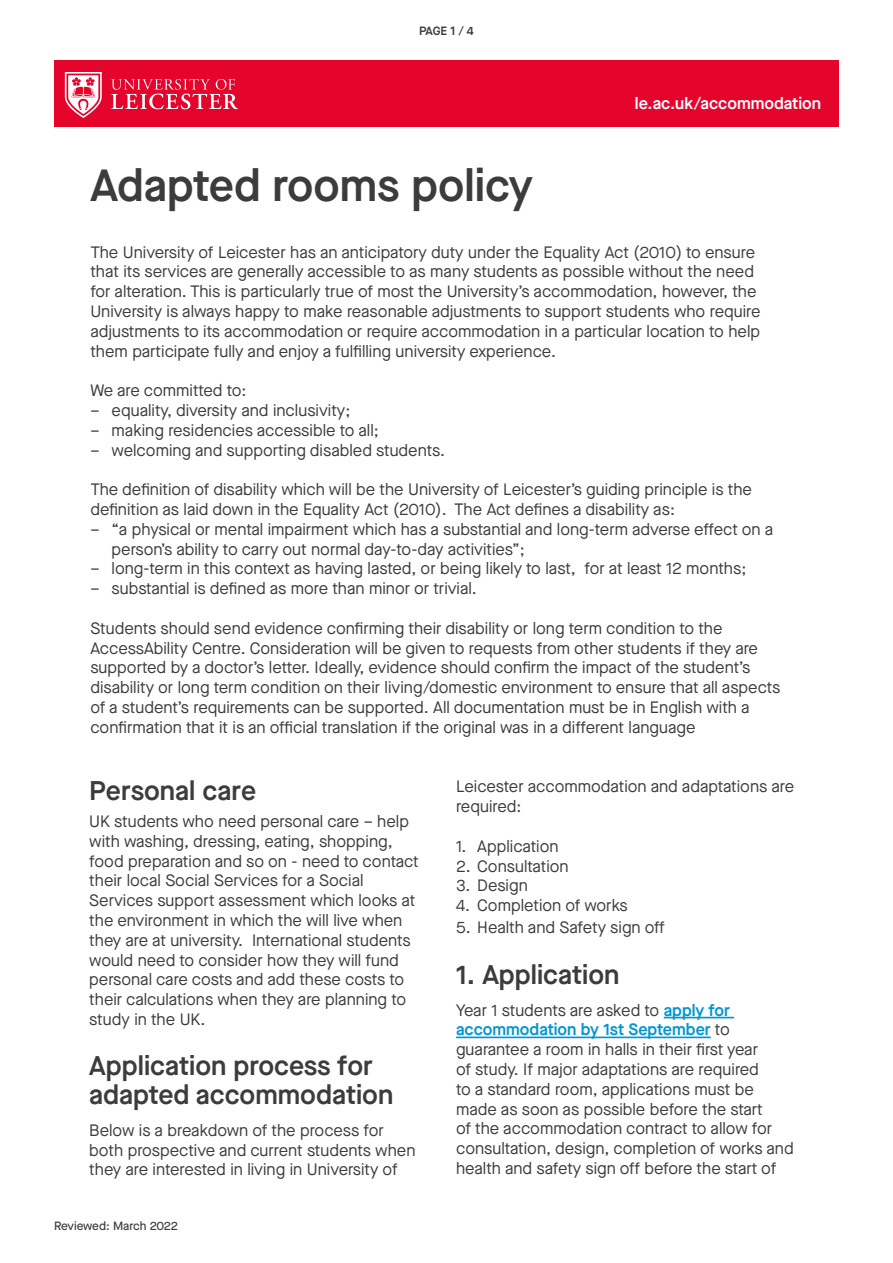
<style>
.page{position:relative;width:893px;height:1263px;background:#fff}
.page>*{position:absolute;margin:0;border:0;box-sizing:border-box;transform-origin:0 0}
.t1{font:600 45px "Maison Neue";color:#3c3c3c}
.t2{font:600 27px/29.7px "Maison Neue";color:#3c3c3c}
.t3{font:16.5px/19.8px "Maison Neue";color:#3c3c3c}
.t4{font:600 16.5px "Maison Neue";color:#fff}
.t5{font:500 12px "Maison Neue";letter-spacing:-.02em;color:#3c3c3c}
.t6{font:600 12px "Maison Neue";color:#3c3c3c}
.s1{font-weight:600;color:#0096d2}
</style>
<div class="page">
<div style="left:54px;top:60px;width:785px;height:67px;background:#e4042c"></div>
<svg style="left:111px;top:79px;width:127px;height:30px"></svg>
<svg style="left:65px;top:72px;width:37px;height:46px"></svg>
<hr style="left:664px;top:1017px;width:70px;height:1px;background:#0096d2">
<hr style="left:456px;top:1036px;width:255px;height:2px;background:#0096d2">
<p class="t6" style="left:419px;top:23px;width:56px">PAGE 1 / 4</p>
<p class="t4" style="left:635px;top:92px;width:188px">le.ac.uk/accommodation</p>
<h1 class="t1" style="left:90px;top:154px;width:444px">Adapted rooms policy</h1>
<p class="t3" style="left:90px;top:242px;width:672px">The University of Leicester has an anticipatory duty under the Equality Act (2010) to ensure that its services are generally accessible to as many students as possible without the need for alteration. This is particularly true of most the University’s accommodation, however, the University is always happy to make reasonable adjustments to support students who require adjustments to its accommodation or require accommodation in a particular location to help them participate fully and enjoy a fulfilling university experience.</p>
<p class="t3" style="left:90px;top:380px;width:158px">We are committed to:</p>
<p class="t3" style="left:90px;top:400px;width:262px">– equality, diversity and inclusivity;</p>
<p class="t3" style="left:90px;top:420px;width:290px">– making residencies accessible to all;</p>
<p class="t3" style="left:90px;top:440px;width:356px">– welcoming and supporting disabled students.</p>
<p class="t3" style="left:90px;top:479px;width:663px">The definition of disability which will be the University of Leicester’s guiding principle is the definition as laid down in the Equality Act (2010). The Act defines a disability as:</p>
<p class="t3" style="left:112px;top:519px;width:663px;text-indent:-21px">– “a physical or mental impairment which has a substantial and long-term adverse effect on a person’s ability to carry out normal day-to-day activities”;</p>
<p class="t3" style="left:90px;top:559px;width:657px">– long-term in this context as having lasted, or being likely to last, for at least 12 months;</p>
<p class="t3" style="left:90px;top:578px;width:388px">– substantial is defined as more than minor or trivial.</p>
<p class="t3" style="left:90px;top:618px;width:691px">Students should send evidence confirming their disability or long term condition to the AccessAbility Centre. Consideration will be given to requests from other students if they are supported by a doctor’s letter. Ideally, evidence should confirm the impact of the student’s disability or long term condition on their living/domestic environment to ensure that all aspects of a student’s requirements can be supported. All documentation must be in English with a confirmation that it is an official translation if the original was in a different language</p>
<h2 class="t2" style="left:89px;top:775px;width:168px">Personal care</h2>
<p class="t3" style="left:89px;top:811px;width:331px">UK students who need personal care – help with washing, dressing, eating, shopping, food preparation and so on - need to contact their local Social Services for a Social Services support assessment which looks at the environment in which the will live when they are at university. International students would need to consider how they will fund personal care costs and add these costs to their calculations when they are planning to study in the UK.</p>
<h2 class="t2" style="left:89px;top:1050px;width:306px">Application process for adapted accommodation</h2>
<p class="t3" style="left:89px;top:1120px;width:328px">Below is a breakdown of the process for both prospective and current students when they are interested in living in University of</p>
<p class="t5" style="left:54px;top:1218px;width:126px">Reviewed: March 2022</p>
<p class="t3" style="left:456px;top:776px;width:340px">Leicester accommodation and adaptations are required:</p>
<p class="t3" style="left:456px;top:836px;width:104px">1. Application</p>
<p class="t3" style="left:456px;top:856px;width:114px">2. Consultation</p>
<p class="t3" style="left:456px;top:875px;width:73px">3. Design</p>
<p class="t3" style="left:456px;top:895px;width:173px">4. Completion of works</p>
<p class="t3" style="left:456px;top:917px;width:210px">5. Health and Safety sign off</p>
<h2 class="t2" style="left:456px;top:959px;width:165px">1. Application</h2>
<p class="t3" style="left:456px;top:1000px;width:339px">Year 1 students are asked to <span class="s1">apply for accommodation by 1st September</span> to guarantee a room in halls in their first year<br>of study. If major adaptations are required<br>to a standard room, applications must be made as soon as possible before the start<br>of the accommodation contract to allow for consultation, design, completion of works and health and safety sign off before the start of</p>
</div>
